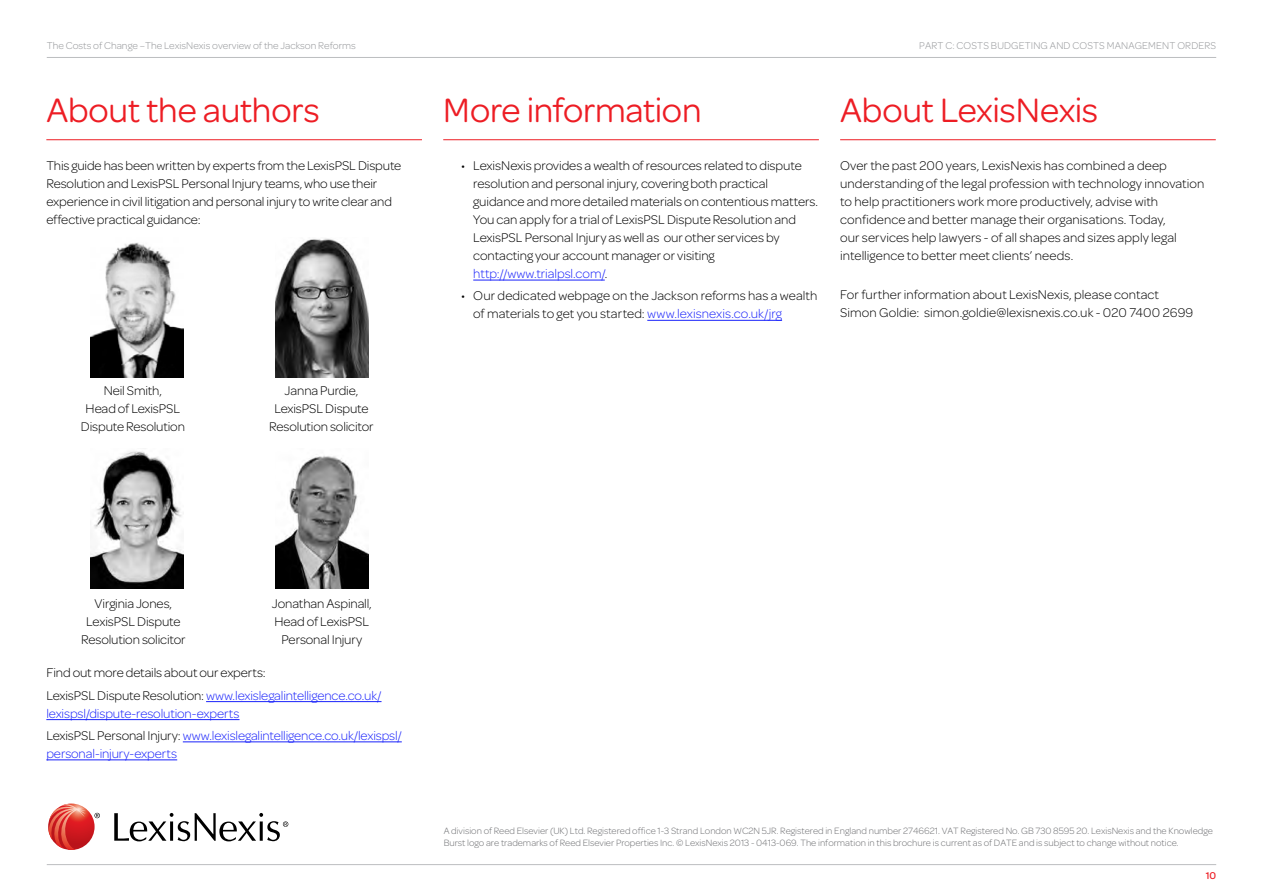
<style>
.page{position:relative;width:1263px;height:893px;background:#fff}
.page>*{position:absolute;margin:0;border:0;box-sizing:border-box;transform-origin:0 0}
.t1{font:36px "Omnes";letter-spacing:-.01em;color:#ed1d24}
.t2{font:300 13.5px/18px "Omnes";letter-spacing:-.005em;color:#000}
.t3{font:300 13.5px/22.2px "Omnes";letter-spacing:-.01em;color:#1922fb}
.t4{font:300 10.5px "Omnes";color:#939598}
.t5{font:500 10.5px "Omnes";color:#ed1d24}
.t6{font:300 9.75px/12px "Omnes";color:#6d6e71}
.s1{color:#1922fb}
.s2{color:#000}
</style>
<div class="page">
<svg style="left:94px;top:813px;width:6px;height:5px"></svg>
<svg style="left:114px;top:813px;width:174px;height:28px"></svg>
<svg style="left:48px;top:803px;width:47px;height:47px"></svg>
<svg style="left:48px;top:804px;width:38px;height:46px"></svg>
<hr style="left:47px;top:864px;width:1169px;height:1px;background:#bcbec0">
<hr style="left:46px;top:139px;width:376px;height:1px;background:#ed1d24">
<hr style="left:206px;top:701px;width:175px;height:1px;background:#1922fb">
<hr style="left:46px;top:719px;width:193px;height:1px;background:#1922fb">
<hr style="left:183px;top:742px;width:219px;height:1px;background:#1922fb">
<hr style="left:46px;top:760px;width:131px;height:1px;background:#1922fb">
<hr style="left:443px;top:139px;width:376px;height:1px;background:#ed1d24">
<hr style="left:473px;top:280px;width:132px;height:1px;background:#1922fb">
<hr style="left:647px;top:320px;width:135px;height:1px;background:#1922fb">
<hr style="left:840px;top:139px;width:376px;height:1px;background:#ed1d24">
<hr style="left:47px;top:57px;width:1169px;height:1px;background:#bcbec0">
<img style="left:91px;top:242px;width:93px;height:135px">
<img style="left:91px;top:451px;width:93px;height:137px">
<img style="left:275px;top:238px;width:93px;height:139px">
<img style="left:275px;top:456px;width:93px;height:133px">
<p class="t4" style="left:47px;top:39px;width:311px">The Costs of Change –The LexisNexis overview of the Jackson Reforms</p>
<p class="t4" style="left:919px;top:39px;width:13px">Part</p>
<p class="t4" style="left:945px;top:39px;width:272px">C: COSTS BUDGETING AND COSTS MANAGEMENT ORDERS</p>
<h1 class="t1" style="left:46px;top:86px;width:275px">About the authors</h1>
<p class="t2" style="left:46px;top:157px;width:356px">This guide has been written by experts from the LexisPSL Dispute Resolution and LexisPSL Personal Injury teams, who use their experience in civil litigation and personal injury to write clear and effective practical guidance:</p>
<p class="t2" style="left:81px;top:382px;width:106px;text-align:center">Neil Smith,<br>Head of LexisPSL<br>Dispute Resolution</p>
<p class="t2" style="left:269px;top:382px;width:106px;text-align:center">Janna Purdie,<br>LexisPSL Dispute<br>Resolution solicitor</p>
<h1 class="t1" style="left:443px;top:86px;width:260px">More information</h1>
<p class="t2" style="left:473px;top:157px;width:346px;text-indent:-12px">• LexisNexis provides a wealth of resources related to dispute resolution and personal injury, covering both practical guidance and more detailed materials on contentious matters.<br>You can apply for a trial of LexisPSL Dispute Resolution and LexisPSL Personal Injury as well as our other services by contacting your account manager or visiting <span class="s1">http://www.trialpsl.com/</span>.</p>
<p class="t2" style="left:473px;top:287px;width:346px;text-indent:-12px">• Our dedicated webpage on the Jackson reforms has a wealth of materials to get you started: <span class="s1">www.lexisnexis.co.uk/jrg</span></p>
<h1 class="t1" style="left:840px;top:86px;width:260px">About LexisNexis</h1>
<p class="t2" style="left:840px;top:157px;width:366px">Over the past 200 years, LexisNexis has combined a deep understanding of the legal profession with technology innovation to help practitioners work more productively, advise with confidence and better manage their organisations. Today,<br>our services help lawyers - of all shapes and sizes apply legal intelligence to better meet clients’ needs.</p>
<p class="t2" style="left:840px;top:286px;width:355px">For further information about LexisNexis, please contact<br>Simon Goldie: simon.goldie@lexisnexis.co.uk - 020 7400 2699</p>
<p class="t2" style="left:81px;top:595px;width:106px;text-align:center">Virginia Jones,<br>LexisPSL Dispute<br>Resolution solicitor</p>
<p class="t2" style="left:272px;top:595px;width:101px;text-align:center">Jonathan Aspinall,<br>Head of LexisPSL<br>Personal Injury</p>
<p class="t2" style="left:46px;top:662px;width:337px;line-height:22.2px">Find out more details about our experts:<br>LexisPSL Dispute Resolution: <span class="s1">www.lexislegalintelligence.co.uk/</span></p>
<p class="t3" style="left:46px;top:702px;width:357px">lexispsl/dispute-resolution-experts<br><span class="s2">LexisPSL Personal Injury:</span> www.lexislegalintelligence.co.uk/lexispsl/</p>
<p class="t3" style="left:46px;top:742px;width:132px">personal-injury-experts</p>
<p class="t6" style="left:444px;top:825px;width:771px">A division of Reed Elsevier (UK) Ltd. Registered office 1-3 Strand London WC2N 5JR. Registered in England number 2746621. VAT Registered No. GB 730 8595 20. LexisNexis and the Knowledge<br>Burst logo are trademarks of Reed Elsevier Properties Inc. © LexisNexis 2013 - 0413-069. The information in this brochure is current as of DATE and is subject to change without notice.</p>
<p class="t5" style="left:1206px;top:869px;width:12px">10</p>
</div>
